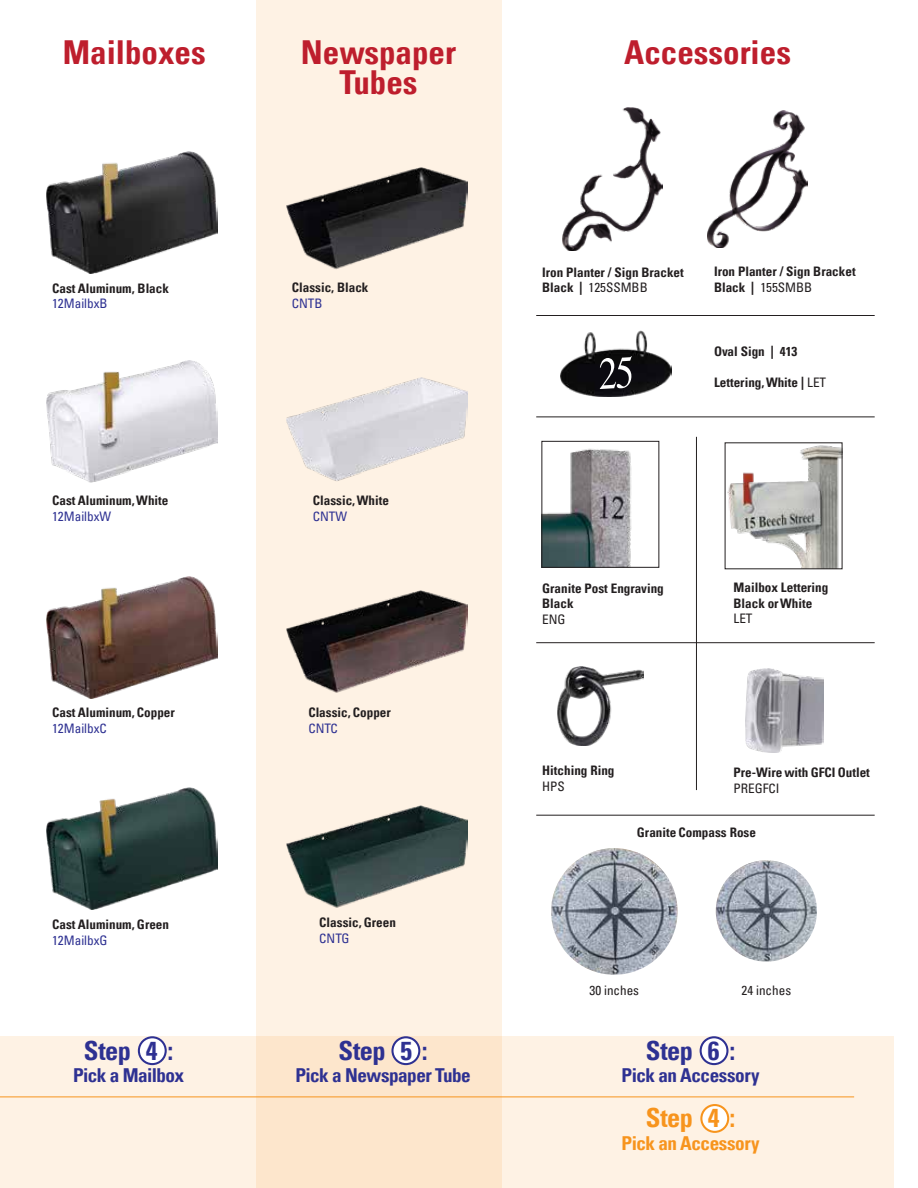
<style>
.page{position:relative;width:918px;height:1188px;background:#fff}
.page>*{position:absolute;margin:0;border:0;box-sizing:border-box;transform-origin:0 0}
.t1{font:700 condensed 33px/30.6px "Univers";color:#be1e2d;text-align:center}
.t2{font:700 condensed 26.4px "Univers";letter-spacing:-.015em;color:#2e3192}
.t3{font:700 condensed 26.4px "Univers";color:#f7941d}
.t4{font:700 condensed 19.2px "Univers";letter-spacing:-.025em;color:#2e3192}
.t5{font:700 condensed 19.2px "Univers";letter-spacing:-.025em;color:#f7941d}
.t6{font:700 condensed 13.2px/15.8px "Univers";color:#231f20}
.t7{font:condensed 13.2px "Univers";color:#2e3192}
.t8{font:condensed 13.2px "Univers";color:#231f20}
.s1{font-weight:400}
</style>
<div class="page">
<div style="left:0;top:1037px;width:894px;height:151px;background:#fef2e4"></div>
<hr style="left:0;top:0;width:1px;height:1188px;background:#f7941d">
<svg style="left:256px;top:0;width:246px;height:1188px;background:#fdefdf"></svg>
<hr style="left:536px;top:417px;width:339px;height:1px;background:#231f20">
<hr style="left:536px;top:315px;width:339px;height:1px;background:#231f20">
<hr style="left:536px;top:815px;width:339px;height:1px;background:#231f20">
<hr style="left:536px;top:642px;width:339px;height:1px;background:#231f20">
<hr style="left:696px;top:437px;width:1px;height:353px;background:#231f20">
<div style="left:139px;top:1037px;width:27px;height:27px;background:#fff;border-radius:50%"></div>
<div style="left:138px;top:1036px;width:29px;height:29px;border:2px solid #2e3192;border-radius:50%"></div>
<div style="left:392px;top:1037px;width:27px;height:27px;background:#fff;border-radius:50%"></div>
<div style="left:391px;top:1036px;width:29px;height:29px;border:2px solid #2e3192;border-radius:50%"></div>
<div style="left:701px;top:1105px;width:27px;height:27px;background:#fff;border-radius:50%"></div>
<div style="left:700px;top:1104px;width:29px;height:29px;border:2px solid #f7941d;border-radius:50%"></div>
<div style="left:701px;top:1037px;width:26px;height:27px;background:#fff;border-radius:50%"></div>
<div style="left:700px;top:1036px;width:28px;height:29px;border:2px solid #2e3192;border-radius:50%"></div>
<hr style="left:0;top:1097px;width:854px;height:1px;background:#f7941d">
<img style="left:47px;top:151px;width:170px;height:122px">
<img style="left:287px;top:168px;width:181px;height:105px">
<img style="left:287px;top:378px;width:181px;height:105px">
<img style="left:287px;top:590px;width:181px;height:106px">
<img style="left:287px;top:806px;width:181px;height:105px">
<img style="left:47px;top:360px;width:170px;height:122px">
<img style="left:47px;top:577px;width:170px;height:122px">
<img style="left:47px;top:788px;width:170px;height:122px">
<img style="left:560px;top:330px;width:111px;height:66px">
<img style="left:746px;top:668px;width:77px;height:84px">
<img style="left:557px;top:667px;width:86px;height:78px">
<img style="left:563px;top:108px;width:100px;height:142px">
<img style="left:707px;top:110px;width:100px;height:138px">
<img style="left:543px;top:448px;width:89px;height:118px">
<div style="left:541px;top:441px;width:118px;height:127px;border:1px solid #231f20"></div>
<img style="left:727px;top:445px;width:113px;height:122px">
<svg style="left:600px;top:356px;width:32px;height:33px"></svg>
<img style="left:551px;top:848px;width:127px;height:127px;border-radius:63px">
<img style="left:716px;top:860px;width:101px;height:102px;border-radius:51px">
<h1 class="t1" style="left:63px;top:36px;width:144px">Mailboxes</h1>
<h1 class="t1" style="left:301px;top:36px;width:157px">Newspaper<br>Tubes</h1>
<h1 class="t1" style="left:624px;top:36px;width:168px">Accessories</h1>
<p class="t6" style="left:52px;top:280px;width:118px">Cast Aluminum, Black</p>
<p class="t7" style="left:52px;top:295px;width:57px">12MailbxB</p>
<p class="t6" style="left:292px;top:280px;width:78px">Classic, Black</p>
<p class="t7" style="left:292px;top:295px;width:32px">CNTB</p>
<p class="t6" style="left:542px;top:264px;width:143px">Iron Planter / Sign Bracket<br>Black | <span class="s1">125SSMBB</span></p>
<p class="t6" style="left:714px;top:263px;width:143px">Iron Planter / Sign Bracket<br>Black | <span class="s1">155SMBB</span></p>
<p class="t6" style="left:714px;top:343px;width:85px">Oval Sign | 413</p>
<p class="t6" style="left:714px;top:374px;width:114px">Lettering, White | <span class="s1">LET</span></p>
<p class="t6" style="left:52px;top:492px;width:118px">Cast Aluminum, White</p>
<p class="t7" style="left:52px;top:508px;width:61px">12MailbxW</p>
<p class="t6" style="left:313px;top:492px;width:78px">Classic, White</p>
<p class="t7" style="left:313px;top:508px;width:36px">CNTW</p>
<p class="t6" style="left:542px;top:580px;width:123px">Granite Post Engraving<br>Black</p>
<p class="t8" style="left:542px;top:611px;width:25px">ENG</p>
<p class="t6" style="left:734px;top:579px;width:96px">Mailbox Lettering<br>Black or White</p>
<p class="t8" style="left:734px;top:610px;width:20px">LET</p>
<p class="t6" style="left:52px;top:704px;width:124px">Cast Aluminum, Copper</p>
<p class="t7" style="left:52px;top:720px;width:56px">12MailbxC</p>
<p class="t6" style="left:308px;top:704px;width:84px">Classic, Copper</p>
<p class="t7" style="left:308px;top:720px;width:31px">CNTC</p>
<p class="t6" style="left:542px;top:763px;width:74px">Hitching Ring</p>
<p class="t8" style="left:542px;top:778px;width:24px">HPS</p>
<p class="t6" style="left:734px;top:764px;width:138px">Pre-Wire with GFCI Outlet</p>
<p class="t8" style="left:734px;top:780px;width:48px">PREGFCI</p>
<p class="t6" style="left:637px;top:824px;width:121px">Granite Compass Rose</p>
<p class="t6" style="left:52px;top:917px;width:118px">Cast Aluminum, Green</p>
<p class="t7" style="left:52px;top:932px;width:57px">12MailbxG</p>
<p class="t6" style="left:319px;top:914px;width:78px">Classic, Green</p>
<p class="t7" style="left:319px;top:930px;width:32px">CNTG</p>
<p class="t8" style="left:590px;top:982px;width:51px">30 inches</p>
<p class="t8" style="left:742px;top:982px;width:51px">24 inches</p>
<h2 class="t2" style="left:84px;top:1034px;width:91px">Step 4 :</h2>
<h3 class="t4" style="left:73px;top:1064px;width:113px">Pick a Mailbox</h3>
<h2 class="t2" style="left:338px;top:1034px;width:91px">Step 5 :</h2>
<h3 class="t4" style="left:295px;top:1064px;width:177px">Pick a Newspaper Tube</h3>
<h2 class="t2" style="left:646px;top:1034px;width:91px">Step 6 :</h2>
<h3 class="t4" style="left:622px;top:1064px;width:139px">Pick an Accessory</h3>
<h2 class="t3" style="left:646px;top:1101px;width:91px">Step 4 :</h2>
<h3 class="t5" style="left:622px;top:1131px;width:139px">Pick an Accessory</h3>
</div>
